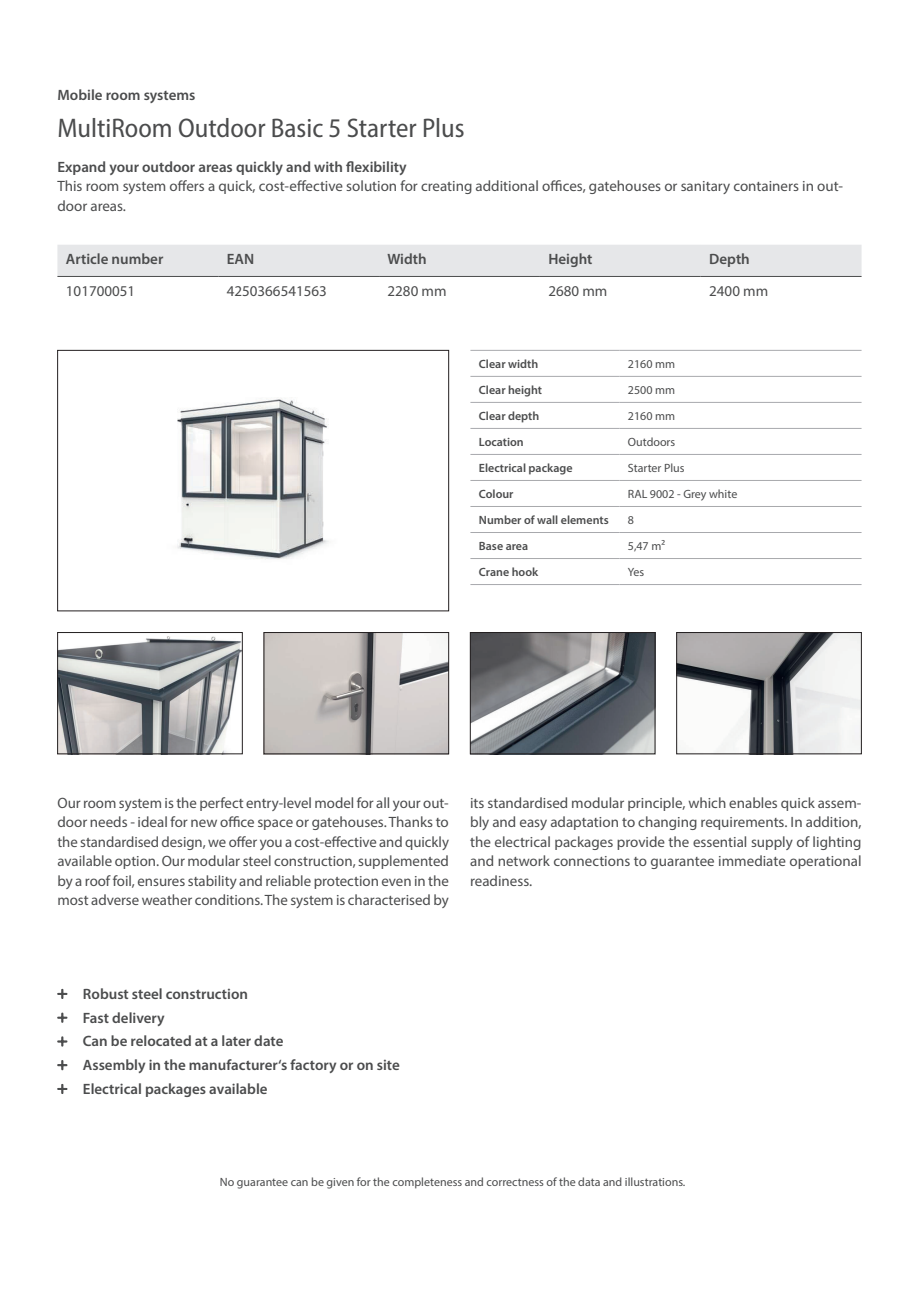
<style>
.page{position:relative;width:919px;height:1289px;background:#fff}
.page>*{position:absolute;margin:0;border:0;box-sizing:border-box;transform-origin:0 0}
.t1{font:semi-condensed 27px "Myriad Pro";color:#4b4c4d}
.t2{font:15px/19.5px "Myriad Pro";color:#4b4c4d;text-align:justify}
.t3{font:600 15px "Myriad Pro";color:#4b4c4d}
.t4{font:12px "Myriad Pro";color:#4b4c4d}
.t5{font:600 12px "Myriad Pro";color:#4b4c4d}
</style>
<div class="page">
<hr style="left:470px;top:350px;width:149px;height:1px;background:#a8a9ad">
<hr style="left:619px;top:350px;width:242px;height:1px;background:#a8a9ad">
<hr style="left:470px;top:376px;width:149px;height:1px;background:#a8a9ad">
<hr style="left:619px;top:376px;width:242px;height:1px;background:#a8a9ad">
<hr style="left:470px;top:402px;width:149px;height:1px;background:#a8a9ad">
<hr style="left:619px;top:402px;width:242px;height:1px;background:#a8a9ad">
<hr style="left:470px;top:428px;width:149px;height:1px;background:#a8a9ad">
<hr style="left:619px;top:428px;width:242px;height:1px;background:#a8a9ad">
<hr style="left:470px;top:454px;width:149px;height:1px;background:#a8a9ad">
<hr style="left:619px;top:454px;width:242px;height:1px;background:#a8a9ad">
<hr style="left:470px;top:480px;width:149px;height:1px;background:#a8a9ad">
<hr style="left:619px;top:480px;width:242px;height:1px;background:#a8a9ad">
<hr style="left:470px;top:506px;width:149px;height:1px;background:#a8a9ad">
<hr style="left:619px;top:506px;width:242px;height:1px;background:#a8a9ad">
<hr style="left:470px;top:532px;width:149px;height:1px;background:#a8a9ad">
<hr style="left:619px;top:532px;width:242px;height:1px;background:#a8a9ad">
<hr style="left:470px;top:558px;width:149px;height:1px;background:#a8a9ad">
<hr style="left:619px;top:558px;width:242px;height:1px;background:#a8a9ad">
<hr style="left:470px;top:584px;width:149px;height:1px;background:#a8a9ad">
<hr style="left:619px;top:584px;width:242px;height:1px;background:#a8a9ad">
<img style="left:177px;top:398px;width:152px;height:162px">
<div style="left:57px;top:350px;width:392px;height:261px;border:1px solid #231f20"></div>
<img style="left:59px;top:636px;width:181px;height:116px">
<div style="left:57px;top:632px;width:185px;height:122px;border:1px solid #231f20"></div>
<img style="left:266px;top:634px;width:181px;height:118px">
<div style="left:264px;top:632px;width:185px;height:122px;border:1px solid #231f20"></div>
<img style="left:678px;top:634px;width:181px;height:118px">
<div style="left:676px;top:632px;width:185px;height:122px;border:1px solid #231f20"></div>
<img style="left:472px;top:634px;width:181px;height:118px">
<div style="left:470px;top:632px;width:185px;height:122px;border:1px solid #231f20"></div>
<div style="left:57px;top:245px;width:804px;height:31px;background:#e6e7e9"></div>
<hr style="left:57px;top:276px;width:161px;height:1px;background:#4b4c4d">
<hr style="left:218px;top:276px;width:161px;height:1px;background:#4b4c4d">
<hr style="left:379px;top:276px;width:161px;height:1px;background:#4b4c4d">
<hr style="left:540px;top:276px;width:160px;height:1px;background:#4b4c4d">
<hr style="left:700px;top:276px;width:161px;height:1px;background:#4b4c4d">
<p class="t3" style="left:57px;top:85px;width:139px">Mobile room systems</p>
<p class="t1" style="left:57px;top:111px;width:409px">MultiRoom Outdoor Basic 5 Starter Plus</p>
<p class="t3" style="left:57px;top:157px;width:351px">Expand your outdoor areas quickly and with flexibility</p>
<p class="t2" style="left:57px;top:176px;width:787px">This room system offers a quick, cost-effective solution for creating additional offices, gatehouses or sanitary containers in out&shy;door areas.</p>
<p class="t3" style="left:66px;top:250px;width:99px">Article number</p>
<p class="t3" style="left:227px;top:250px;width:29px">EAN</p>
<p class="t3" style="left:387px;top:250px;width:41px">Width</p>
<p class="t3" style="left:548px;top:250px;width:46px">Height</p>
<p class="t3" style="left:709px;top:250px;width:42px">Depth</p>
<p class="t2" style="left:66px;top:281px;width:71px">101700051</p>
<p class="t2" style="left:227px;top:281px;width:102px">4250366541563</p>
<p class="t2" style="left:387px;top:281px;width:60px">2280 mm</p>
<p class="t2" style="left:548px;top:281px;width:60px">2680 mm</p>
<p class="t2" style="left:709px;top:281px;width:60px">2400 mm</p>
<p class="t5" style="left:479px;top:356px;width:61px">Clear width</p>
<p class="t4" style="left:627px;top:356px;width:49px">2160 mm</p>
<p class="t5" style="left:479px;top:382px;width:65px">Clear height</p>
<p class="t4" style="left:627px;top:382px;width:49px">2500 mm</p>
<p class="t5" style="left:479px;top:408px;width:62px">Clear depth</p>
<p class="t4" style="left:627px;top:408px;width:49px">2160 mm</p>
<p class="t5" style="left:479px;top:434px;width:46px">Location</p>
<p class="t4" style="left:627px;top:434px;width:49px">Outdoors</p>
<p class="t5" style="left:479px;top:460px;width:95px">Electrical package</p>
<p class="t4" style="left:627px;top:460px;width:58px">Starter Plus</p>
<p class="t5" style="left:479px;top:486px;width:36px">Colour</p>
<p class="t4" style="left:627px;top:486px;width:111px">RAL 9002 - Grey white</p>
<p class="t5" style="left:479px;top:512px;width:131px">Number of wall elements</p>
<p class="t4" style="left:627px;top:512px;width:8px">8</p>
<p class="t5" style="left:479px;top:538px;width:51px">Base area</p>
<p class="t4" style="left:627px;top:538px;width:39px">5,47 m²</p>
<p class="t5" style="left:479px;top:564px;width:61px">Crane hook</p>
<p class="t4" style="left:627px;top:564px;width:18px">Yes</p>
<p class="t2" style="left:57px;top:792px;width:393px">Our room system is the perfect entry-level model for all your out&shy;door needs - ideal for new office space or gatehouses. Thanks to the standardised design, we offer you a cost-effective and quickly available option. Our modular steel construction, supplemented by a roof foil, ensures stability and reliable protection even in the most adverse weather conditions. The system is characterised by</p>
<p class="t2" style="left:470px;top:792px;width:393px">its standardised modular principle, which enables quick assem&shy;bly and easy adaptation to changing requirements. In addition, the electrical packages provide the essential supply of lighting and network connections to guarantee immediate operational readiness.</p>
<p class="t3" style="left:83px;top:984px;width:166px">Robust steel construction</p>
<p class="t3" style="left:83px;top:1008px;width:83px">Fast delivery</p>
<p class="t3" style="left:83px;top:1031px;width:202px">Can be relocated at a later date</p>
<p class="t3" style="left:83px;top:1055px;width:318px">Assembly in the manufacturer‘s factory or on site</p>
<p class="t3" style="left:83px;top:1079px;width:186px">Electrical packages available</p>
<p class="t4" style="left:220px;top:1174px;width:467px">No guarantee can be given for the completeness and correctness of the data and illustrations.</p>
</div>
